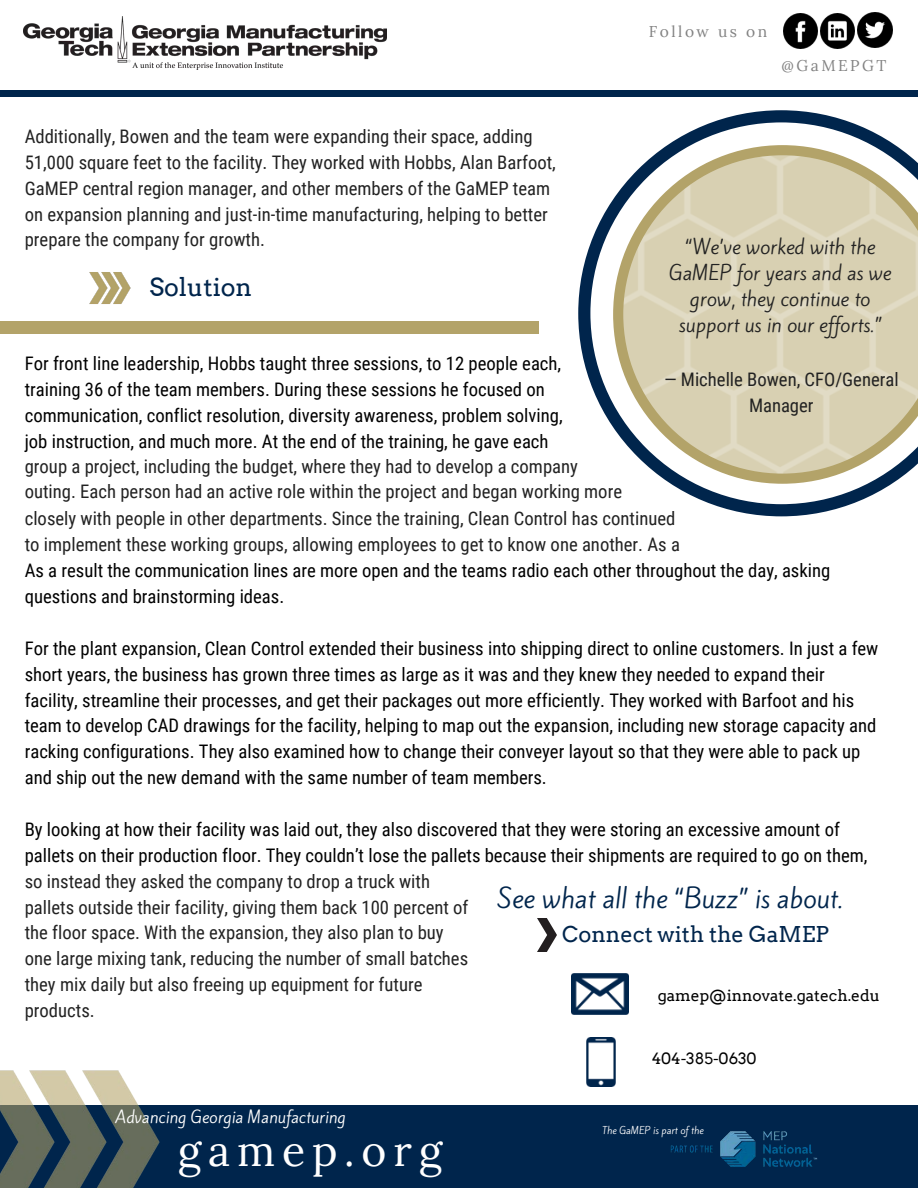
<style>
.page{position:relative;width:918px;height:1188px;background:#fff}
.page>*{position:absolute;margin:0;border:0;box-sizing:border-box;transform-origin:0 0}
.t1{font:42.75px "Lora";letter-spacing:.16em;color:#fff}
.t2{font:24.9px "Kite One";color:#00254c}
.t3{font:24.9px "Arvo";color:#00254c}
.t4{font:21.75px "Arvo";color:#00254c}
.t5{font:18.75px/25.8px "Roboto Condensed";color:#000}
.t6{font:18.75px/25.8px "Roboto Condensed";color:#222}
.t7{font:18.75px/25.8px "Kite One";color:#222;text-align:center}
.t8{font:15.6px "Arvo";color:#000}
.t9{font:15.6px "Kite One";color:#fff}
.t10{font:15.6px "Lora";letter-spacing:.16em;color:#828282}
.t11{font:9.3px "Kite One";color:#fff}
</style>
<div class="page">
<img style="left:24px;top:16px;width:363px;height:54px">
<img style="left:857px;top:12px;width:35px;height:35px">
<img style="left:820px;top:14px;width:35px;height:34px">
<img style="left:783px;top:14px;width:35px;height:34px">
<div style="left:0;top:1106px;width:918px;height:82px;background:#00254c"></div>
<img style="left:117px;top:1070px;width:53px;height:118px">
<img style="left:64px;top:1070px;width:53px;height:118px">
<img style="left:0;top:1070px;width:64px;height:118px">
<div style="left:0;top:322px;width:539px;height:12px;background:#b3a369"></div>
<img style="left:670px;top:1131px;width:148px;height:36px">
<div style="left:0;top:90px;width:918px;height:7px;background:#00254c"></div>
<svg style="left:578px;top:110px;width:317px;height:406px"></svg>
<svg style="left:613px;top:145px;width:305px;height:339px;fill:#d8d0b2"></svg>
<img style="left:572px;top:973px;width:57px;height:42px">
<img style="left:538px;top:918px;width:19px;height:34px">
<img style="left:586px;top:1037px;width:30px;height:50px">
<img style="left:89px;top:272px;width:42px;height:32px">
<img style="left:97px;top:272px;width:25px;height:32px">
<p class="t6" style="left:25px;top:123px;width:533px">Additionally, Bowen and the team were expanding their space, adding 51,000 square feet to the facility. They worked with Hobbs, Alan Barfoot, GaMEP central region manager, and other members of the GaMEP team on expansion planning and just-in-time manufacturing, helping to better prepare the company for growth.</p>
<h2 class="t3" style="left:149px;top:272px;width:104px">Solution</h2>
<p class="t5" style="left:25px;top:350px;width:539px">For front line leadership, Hobbs taught three sessions, to 12 people each, training 36 of the team members. During these sessions he focused on communication, conflict resolution, diversity awareness, problem solving, job instruction, and much more. At the end of the training, he gave each</p>
<p class="t10" style="left:649px;top:21px;width:120px">Follow us on</p>
<p class="t10" style="left:782px;top:55px;width:106px">@GaMEPGT</p>
<p class="t7" style="left:669px;top:234px;width:224px">“We’ve worked with the<br>GaMEP for years and as we grow, they continue to support us in our efforts.”</p>
<p class="t6" style="left:664px;top:366px;width:236px;text-align:center">— Michelle Bowen, CFO/General<br>Manager</p>
<p class="t6" style="left:25px;top:452px;width:657px;line-height:26.2px">group a project, including the budget, where they had to develop a company<br>outing. Each person had an active role within the project and began working more<br>closely with people in other departments. Since the training, Clean Control has continued to implement these working groups, allowing employees to get to know one another. As a</p>
<p class="t5" style="left:25px;top:557px;width:807px">As a result the communication lines are more open and the teams radio each other throughout the day, asking questions and brainstorming ideas.</p>
<p class="t5" style="left:25px;top:634px;width:855px">For the plant expansion, Clean Control extended their business into shipping direct to online customers. In just a few short years, the business has grown three times as large as it was and they knew they needed to expand their facility, streamline their processes, and get their packages out more efficiently. They worked with Barfoot and his team to develop CAD drawings for the facility, helping to map out the expansion, including new storage capacity and racking configurations. They also examined how to change their conveyer layout so that they were able to pack up and ship out the new demand with the same number of team members.</p>
<p class="t5" style="left:25px;top:816px;width:844px">By looking at how their facility was laid out, they also discovered that they were storing an excessive amount of pallets on their production floor. They couldn’t lose the pallets because their shipments are required to go on them,</p>
<p class="t6" style="left:25px;top:867px;width:445px">so instead they asked the company to drop a truck with pallets outside their facility, giving them back 100 percent of the floor space. With the expansion, they also plan to buy one large mixing tank, reducing the number of small batches they mix daily but also freeing up equipment for future products.</p>
<p class="t9" style="left:116px;top:1106px;width:232px">Advancing Georgia Manufacturing</p>
<h1 class="t1" style="left:178px;top:1122px;width:266px">gamep.org</h1>
<h2 class="t2" style="left:497px;top:881px;width:347px">See what all the “Buzz” is about.</h2>
<p class="t4" style="left:562px;top:921px;width:268px">Connect with the GaMEP</p>
<p class="t8" style="left:658px;top:986px;width:224px">gamep@innovate.gatech.edu</p>
<p class="t8" style="left:652px;top:1049px;width:106px">404-385-0630</p>
<p class="t11" style="left:602px;top:1124px;width:103px">The GaMEP is part of the</p>
</div>
